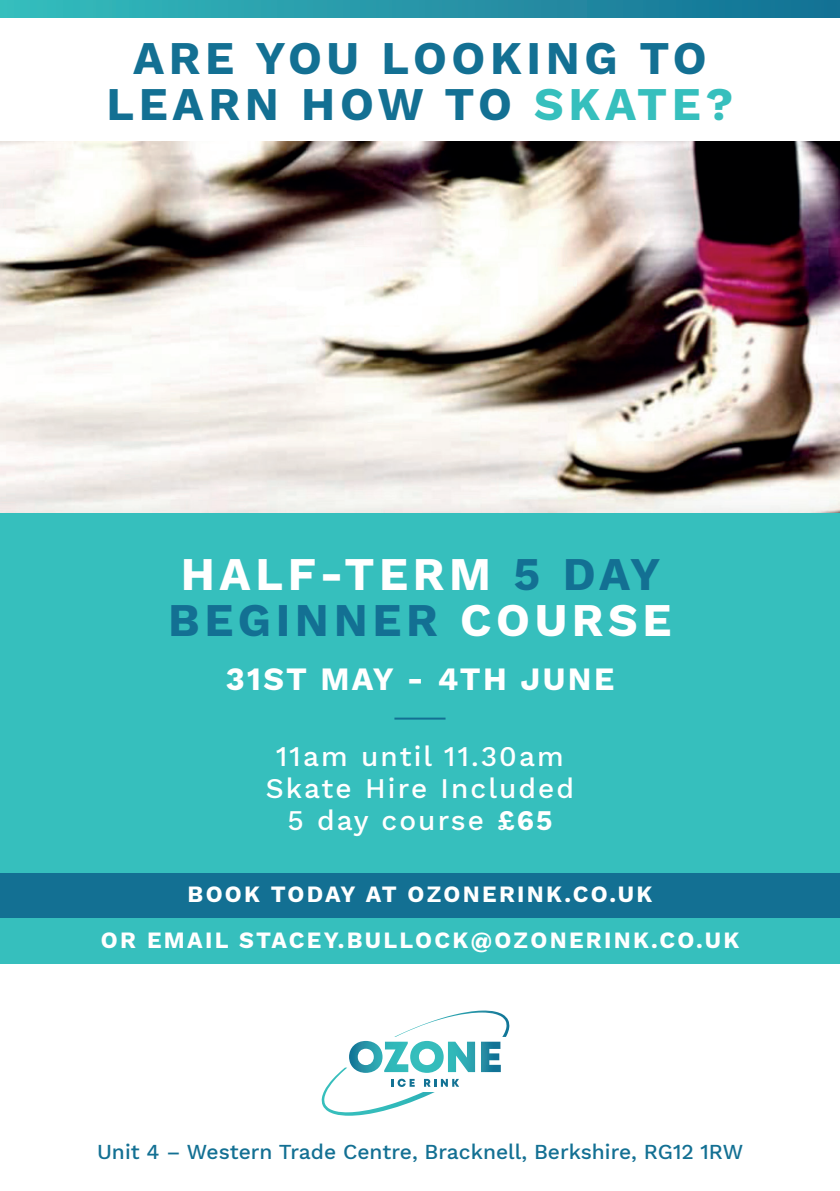
<style>
.page{position:relative;width:840px;height:1191px;background:#fff}
.page>*{position:absolute;margin:0;border:0;box-sizing:border-box;transform-origin:0 0}
.t1{font:700 46px/46px "Work Sans";letter-spacing:.1em;color:#137093;text-align:center}
.t2{font:700 46px/46px "Work Sans";letter-spacing:.1em;color:#fff}
.t3{font:700 32px "Work Sans";letter-spacing:.075em;color:#fff}
.t4{font:500 28px/32px "Work Sans";letter-spacing:.075em;color:#fff;text-align:center}
.t5{font:700 23px "Work Sans";letter-spacing:.1em;color:#fff}
.t6{font:500 21px "Work Sans";color:#137093}
.s1{color:#36bfbd}
.s2{color:#137093}
.s3{font-weight:700}
</style>
<div class="page">
<img style="left:0;top:142px;width:839px;height:371px">
<div style="left:0;top:513px;width:839px;height:390px;background:#36bfbd"></div>
<hr style="left:394px;top:717px;width:51px;height:2px;background:#137093">
<svg style="left:321px;top:1010px;width:188px;height:105px"></svg>
<div style="left:0;top:873px;width:839px;height:45px;background:#137093"></div>
<div style="left:0;top:0;width:839px;height:17px;background:linear-gradient(to right,#36bcbd,#146f93)"></div>
<div style="left:0;top:918px;width:839px;height:46px;background:#36bfbd"></div>
<h1 class="t1" style="left:107px;top:33px;width:628px">ARE YOU LOOKING TO<br>LEARN HOW TO <span class="s1">SKATE?</span></h1>
<h1 class="t2" style="left:168px;top:549px;width:504px">HALF-TERM <span class="s2">5 DAY<br>BEGINNER</span> COURSE</h1>
<h2 class="t3" style="left:226px;top:655px;width:389px">31ST MAY - 4TH JUNE</h2>
<p class="t4" style="left:266px;top:739px;width:309px">11am until 11.30am<br>Skate Hire Included<br>5 day course <span class="s3">£65</span></p>
<p class="t5" style="left:187px;top:877px;width:466px">BOOK TODAY AT OZONERINK.CO.UK</p>
<p class="t5" style="left:101px;top:922px;width:639px">OR EMAIL STACEY.BULLOCK@OZONERINK.CO.UK</p>
<p class="t6" style="left:97px;top:1136px;width:647px">Unit 4 – Western Trade Centre, Bracknell, Berkshire, RG12 1RW</p>
</div>
